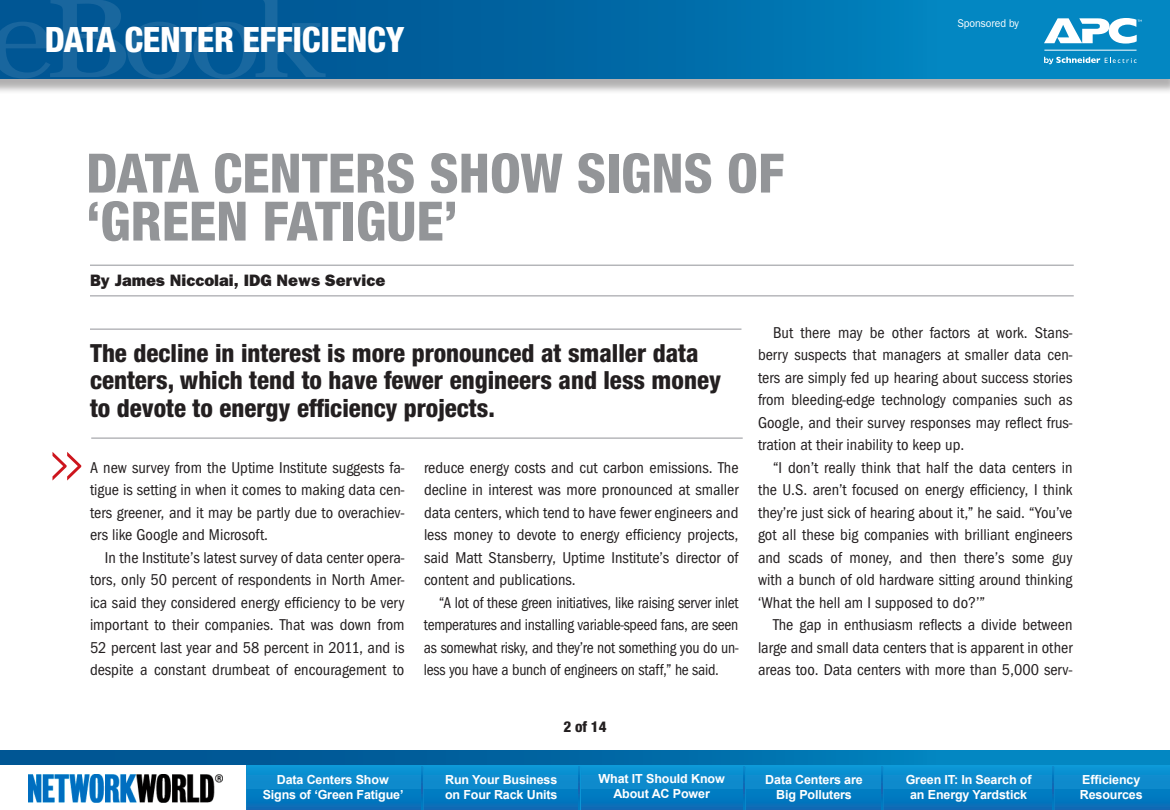
<style>
.page{position:relative;width:1170px;height:810px;background:#fff}
.page>*{position:absolute;margin:0;border:0;box-sizing:border-box;transform-origin:0 0}
.t1{font:800 condensed 54.38px/48px "Helvetica Neue LT Std";color:#939598}
.t2{font:800 condensed 35px "Helvetica Neue LT Std";letter-spacing:-.01em;color:#fff}
.t3{font:800 condensed 25px/27.5px "Helvetica Neue LT Std";color:#231f20}
.t4{font:800 16.62px "Franklin Gothic";color:#231f20}
.t5{font:condensed 16.25px/22.5px "Franklin Gothic";color:#231f20;text-align:justify}
.t6{font:condensed 16.25px/22.5px "Franklin Gothic";color:#231f20;text-align:justify;scale:.96 1}
.t7{font:800 condensed 15px "Helvetica Neue LT Std";color:#231f20}
.t8{font:700 12.5px/15px "Arial";letter-spacing:-.01em;color:#fff;text-align:center}
.t9{font:11.25px "Franklin Gothic";letter-spacing:-.015em;color:#fff;scale:.94 1}
</style>
<div class="page">
<div style="left:0;top:0;width:1170px;height:94px;background:#231f20;opacity:.35"></div>
<svg style="left:326px;top:0;width:844px;height:79px;background:#0072ae"></svg>
<svg style="left:0;top:0;width:326px;height:79px;background:#085c98"></svg>
<div style="left:246px;top:765px;width:924px;height:25px;background:#0e8cce"></div>
<div style="left:246px;top:789px;width:924px;height:21px;background:linear-gradient(to right,#0376bd,#0376bd)"></div>
<svg style="left:0;top:750px;width:1170px;height:15px;background:#006ba7"></svg>
<img style="left:29px;top:774px;width:193px;height:28px">
<hr style="left:422px;top:767px;width:2px;height:43px;background:#fff">
<svg style="left:421px;top:772px;width:1px;height:38px"></svg>
<hr style="left:580px;top:767px;width:1px;height:43px;background:#fff">
<svg style="left:579px;top:772px;width:1px;height:38px"></svg>
<hr style="left:745px;top:767px;width:1px;height:43px;background:#fff">
<svg style="left:743px;top:772px;width:2px;height:17px"></svg>
<svg style="left:743px;top:789px;width:2px;height:21px"></svg>
<hr style="left:882px;top:767px;width:1px;height:43px;background:#fff">
<svg style="left:881px;top:772px;width:1px;height:38px"></svg>
<hr style="left:1053px;top:767px;width:1px;height:43px;background:#fff">
<svg style="left:1052px;top:772px;width:1px;height:38px"></svg>
<svg style="left:1044px;top:57px;width:93px;height:7px"></svg>
<hr style="left:1044px;top:50px;width:93px;height:1px;background:#fff">
<svg style="left:1044px;top:18px;width:98px;height:26px"></svg>
<hr style="left:90px;top:265px;width:984px;height:1px;background:#a8a9ad">
<hr style="left:90px;top:295px;width:984px;height:1px;background:#a8a9ad">
<hr style="left:90px;top:329px;width:651px;height:1px;background:#a8a9ad">
<svg style="left:53px;top:452px;width:28px;height:29px"></svg>
<hr style="left:91px;top:438px;width:652px;height:1px;background:#a8a9ad">
<h2 class="t2" style="left:45px;top:18px;width:361px">DATA CENTER EFFICIENCY</h2>
<h1 class="t1" style="left:86px;top:148px;width:700px">DATA CENTERS SHOW SIGNS OF ‘GREEN FATIGUE’</h1>
<p class="t4" style="left:90px;top:270px;width:297px">By James Niccolai, IDG News Service</p>
<p class="t9" style="left:958px;top:17px;width:67px">Sponsored by</p>
<h3 class="t3" style="left:90px;top:339px;width:633px">The decline in interest is more pronounced at smaller data centers, which tend to have fewer engineers and less money to devote to energy efficiency projects.</h3>
<p class="t5" style="left:90px;top:456px;width:316px">A new survey from the Uptime Institute suggests fa&shy;tigue is setting in when it comes to making data cen&shy;ters greener, and it may be partly due to overachiev&shy;ers like Google and Microsoft.</p>
<p class="t5" style="left:90px;top:546px;width:316px;text-indent:15px">In the Institute’s latest survey of data center opera&shy;tors, only 50 percent of respondents in North Amer&shy;ica said they considered energy efficiency to be very important to their companies. That was down from 52 percent last year and 58 percent in 2011, and is despite a constant drumbeat of encouragement to</p>
<p class="t5" style="left:424px;top:456px;width:316px">reduce energy costs and cut carbon emissions. The decline in interest was more pronounced at smaller data centers, which tend to have fewer engineers and less money to devote to energy efficiency projects, said Matt Stansberry, Uptime Institute’s director of content and publications.</p>
<p class="t6" style="left:424px;top:591px;width:329px;text-indent:15px">“A lot of these green initiatives, like raising server inlet temperatures and installing variable-speed fans, are seen as somewhat risky, and they’re not something you do un&shy;less you have a bunch of engineers on staff,” he said.</p>
<p class="t7" style="left:563px;top:717px;width:45px">2 of 14</p>
<p class="t5" style="left:758px;top:321px;width:316px;text-indent:15px">But there may be other factors at work. Stans&shy;berry suspects that managers at smaller data cen&shy;ters are simply fed up hearing about success stories from bleeding-edge technology companies such as Google, and their survey responses may reflect frus&shy;tration at their inability to keep up.</p>
<p class="t5" style="left:758px;top:456px;width:316px;text-indent:15px">“I don’t really think that half the data centers in the U.S. aren’t focused on energy efficiency, I think they’re just sick of hearing about it,” he said. “You’ve got all these big companies with brilliant engineers and scads of money, and then there’s some guy with a bunch of old hardware sitting around thinking ‘What the hell am I supposed to do?’”</p>
<p class="t5" style="left:758px;top:614px;width:316px;text-indent:15px">The gap in enthusiasm reflects a divide between large and small data centers that is apparent in other areas too. Data centers with more than 5,000 serv-</p>
<p class="t8" style="left:263px;top:772px;width:142px">Data Centers Show<br>Signs of ‘Green Fatigue’</p>
<p class="t8" style="left:445px;top:772px;width:114px;text-align:left">Run Your Business on Four Rack Units</p>
<p class="t8" style="left:599px;top:771px;width:128px">What IT Should Know<br>About AC Power</p>
<p class="t8" style="left:765px;top:772px;width:99px">Data Centers are<br>Big Polluters</p>
<p class="t8" style="left:906px;top:772px;width:127px">Green IT: In Search of an Energy Yardstick</p>
<p class="t8" style="left:1080px;top:772px;width:64px;text-align:left">Efficiency<br>Resources</p>
</div>
